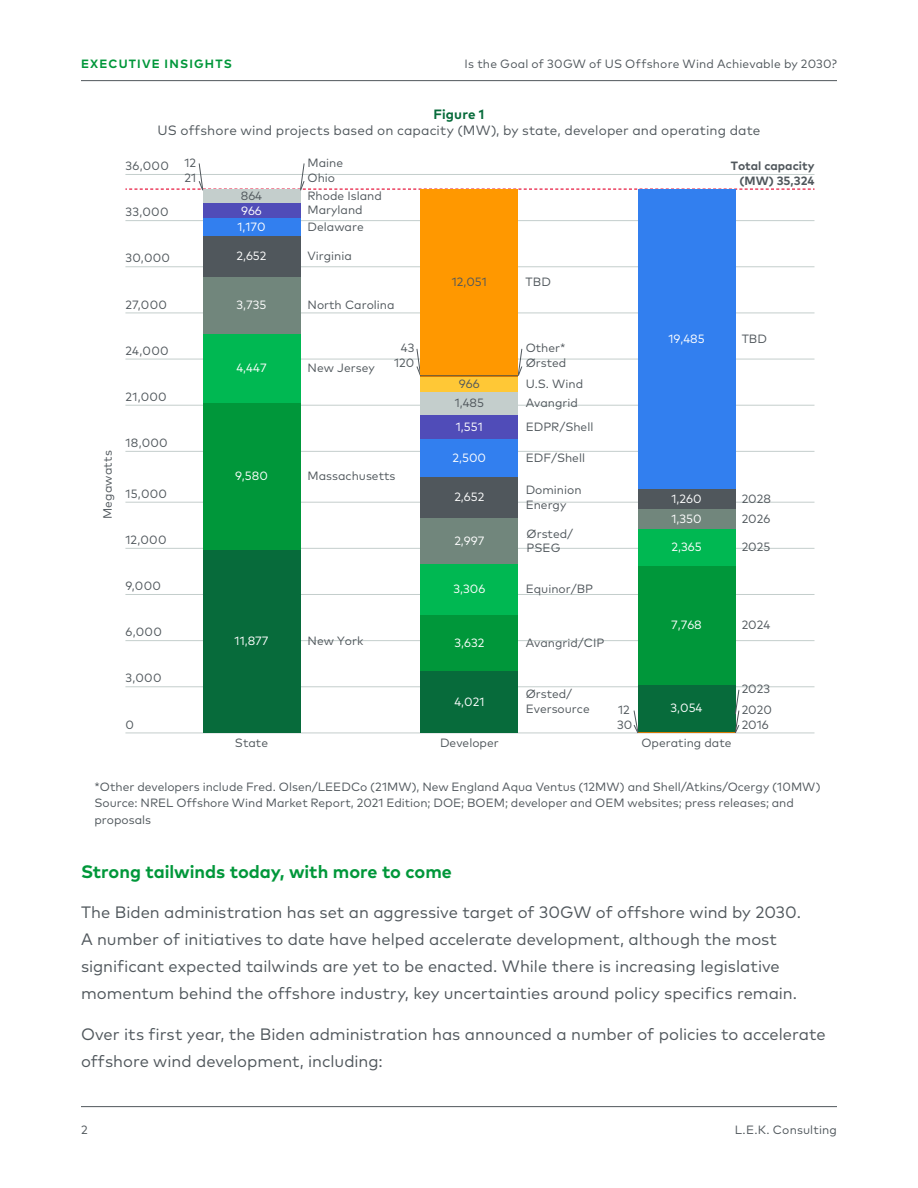
<style>
.page{position:relative;width:918px;height:1188px;background:#fff}
.page>*{position:absolute;margin:0;border:0;box-sizing:border-box;transform-origin:0 0}
.Body_Copy_Header_12{font:700 18px "Mark Pro";color:#00973a}
.Body_Copy_11_18{font:16.5px/27px "Mark Pro";color:#50575c}
.Figure_Title_Head{font:13.5px "Mark Pro";letter-spacing:.01em;color:#50575c}
.Figure_Title{font:700 13.5px "Mark Pro";letter-spacing:.01em;color:#076b3b}
.Caption_8_11{font:12px/14.4px "Mark Pro";color:#50575c}
.t1{font:12px "Mark Pro";color:#fff}
.Eyebrow_right-aligne{font:12px "Mark Pro";letter-spacing:.015em;color:#50575c}
.t2{font:700 12px/14.4px "Mark Pro";color:#50575c;text-align:right}
.t3{font:700 12px "Mark Pro";letter-spacing:.095em;color:#00973a}
</style>
<div class="page">
<hr style="left:81px;top:1106px;width:756px;height:1px;background:#50575c">
<hr style="left:81px;top:80px;width:756px;height:1px;background:#50575c">
<hr style="left:125px;top:733px;width:690px;height:1px;background:#c4cecc">
<hr style="left:125px;top:686px;width:690px;height:1px;background:#c4cecc">
<hr style="left:125px;top:640px;width:690px;height:1px;background:#c4cecc">
<hr style="left:125px;top:594px;width:690px;height:1px;background:#c4cecc">
<hr style="left:125px;top:548px;width:690px;height:1px;background:#c4cecc">
<hr style="left:125px;top:502px;width:690px;height:1px;background:#c4cecc">
<hr style="left:125px;top:451px;width:690px;height:1px;background:#c4cecc">
<hr style="left:125px;top:405px;width:690px;height:1px;background:#c4cecc">
<hr style="left:125px;top:359px;width:690px;height:1px;background:#c4cecc">
<hr style="left:125px;top:313px;width:690px;height:1px;background:#c4cecc">
<hr style="left:125px;top:266px;width:690px;height:1px;background:#c4cecc">
<hr style="left:125px;top:220px;width:690px;height:1px;background:#c4cecc">
<hr style="left:125px;top:174px;width:690px;height:1px;background:#c4cecc">
<div style="left:203px;top:190px;width:97px;height:13px;background:#c4cecc"></div>
<div style="left:203px;top:203px;width:97px;height:15px;background:#504cb8"></div>
<div style="left:203px;top:218px;width:97px;height:18px;background:#327fef"></div>
<div style="left:203px;top:236px;width:97px;height:41px;background:#50575c"></div>
<div style="left:203px;top:277px;width:97px;height:57px;background:#71867c"></div>
<div style="left:203px;top:334px;width:97px;height:69px;background:#00b852"></div>
<div style="left:203px;top:403px;width:97px;height:147px;background:#00973a"></div>
<div style="left:203px;top:550px;width:97px;height:183px;background:#076b3b"></div>
<div style="left:638px;top:190px;width:97px;height:299px;background:#327fef"></div>
<div style="left:638px;top:489px;width:97px;height:20px;background:#50575c"></div>
<div style="left:638px;top:509px;width:97px;height:20px;background:#71867c"></div>
<div style="left:638px;top:529px;width:97px;height:37px;background:#00b852"></div>
<div style="left:638px;top:566px;width:97px;height:119px;background:#00973a"></div>
<div style="left:638px;top:685px;width:97px;height:47px;background:#076b3b"></div>
<hr style="left:638px;top:732px;width:97px;height:1px;background:#d57903">
<svg style="left:125px;top:163px;width:689px;height:28px"></svg>
<hr style="left:421px;top:375px;width:97px;height:1px;background:#7e6332">
<hr style="left:421px;top:376px;width:97px;height:1px;background:#d57903">
<div style="left:421px;top:377px;width:97px;height:15px;background:#ffc836"></div>
<div style="left:421px;top:392px;width:97px;height:23px;background:#c4cecc"></div>
<div style="left:421px;top:415px;width:97px;height:24px;background:#504cb8"></div>
<svg style="left:416px;top:348px;width:5px;height:29px"></svg>
<svg style="left:518px;top:348px;width:5px;height:28px"></svg>
<div style="left:421px;top:439px;width:97px;height:38px;background:#327fef"></div>
<div style="left:421px;top:477px;width:97px;height:41px;background:#50575c"></div>
<div style="left:421px;top:518px;width:97px;height:46px;background:#71867c"></div>
<div style="left:421px;top:564px;width:97px;height:51px;background:#00b852"></div>
<div style="left:421px;top:615px;width:97px;height:56px;background:#00973a"></div>
<div style="left:421px;top:671px;width:97px;height:62px;background:#076b3b"></div>
<div style="left:421px;top:190px;width:97px;height:185px;background:#ff9800"></div>
<svg style="left:633px;top:710px;width:6px;height:24px"></svg>
<svg style="left:734px;top:689px;width:6px;height:45px"></svg>
<p class="t3" style="left:81px;top:54px;width:152px">EXECUTIVE INSIGHTS</p>
<p class="Eyebrow_right-aligne" style="left:465px;top:54px;width:374px">Is the Goal of 30GW of US Offshore Wind Achievable by 2030?</p>
<p class="Figure_Title" style="left:433px;top:103px;width:52px">Figure 1</p>
<p class="Figure_Title_Head" style="left:158px;top:120px;width:604px">US offshore wind projects based on capacity (MW), by state, developer and operating date</p>
<p class="Caption_8_11" style="left:125px;top:158px;width:45px">36,000</p>
<p class="Caption_8_11" style="left:125px;top:204px;width:45px">33,000</p>
<p class="Caption_8_11" style="left:125px;top:250px;width:46px">30,000</p>
<p class="Caption_8_11" style="left:125px;top:296px;width:43px">27,000</p>
<p class="Caption_8_11" style="left:125px;top:342px;width:45px">24,000</p>
<p class="Caption_8_11" style="left:125px;top:388px;width:43px">21,000</p>
<p class="Caption_8_11" style="left:100px;top:519px;width:71px;rotate:-90deg">Megawatts</p>
<p class="Caption_8_11" style="left:125px;top:435px;width:44px">18,000</p>
<p class="Caption_8_11" style="left:125px;top:485px;width:43px">15,000</p>
<p class="Caption_8_11" style="left:125px;top:532px;width:43px">12,000</p>
<p class="Caption_8_11" style="left:125px;top:578px;width:37px">9,000</p>
<p class="Caption_8_11" style="left:125px;top:624px;width:38px">6,000</p>
<p class="Caption_8_11" style="left:125px;top:670px;width:38px">3,000</p>
<p class="Caption_8_11" style="left:125px;top:716px;width:10px">0</p>
<p class="Caption_8_11" style="left:184px;top:154px;width:13px">12</p>
<p class="t2" style="left:731px;top:158px;width:85px">Total capacity (MW) 35,324</p>
<p class="Caption_8_11" style="left:308px;top:154px;width:37px;line-height:15px">Maine<br>Ohio</p>
<p class="Caption_8_11" style="left:308px;top:187px;width:76px">Rhode Island</p>
<p class="Caption_8_11" style="left:308px;top:218px;width:58px">Delaware</p>
<p class="Caption_8_11" style="left:184px;top:169px;width:13px">21</p>
<p class="Caption_8_11" style="left:241px;top:187px;width:23px">864</p>
<p class="Caption_8_11" style="left:308px;top:202px;width:57px">Maryland</p>
<p class="Caption_8_11" style="left:308px;top:248px;width:46px">Virginia</p>
<p class="t1" style="left:241px;top:202px;width:22px">966</p>
<p class="t1" style="left:237px;top:218px;width:30px">1,170</p>
<p class="t1" style="left:237px;top:247px;width:32px">2,652</p>
<p class="Caption_8_11" style="left:452px;top:273px;width:37px">12,051</p>
<p class="Caption_8_11" style="left:526px;top:273px;width:27px">TBD</p>
<p class="t1" style="left:237px;top:296px;width:31px">3,735</p>
<p class="Caption_8_11" style="left:308px;top:297px;width:89px">North Carolina</p>
<p class="t1" style="left:236px;top:359px;width:32px">4,447</p>
<p class="t1" style="left:235px;top:467px;width:34px">9,580</p>
<p class="Caption_8_11" style="left:401px;top:340px;width:15px">43</p>
<p class="Caption_8_11" style="left:526px;top:340px;width:41px">Other*</p>
<p class="Caption_8_11" style="left:526px;top:374px;width:59px;line-height:18.9px">U.S. Wind<br>Avangrid</p>
<p class="Caption_8_11" style="left:526px;top:418px;width:69px">EDPR/Shell</p>
<p class="Caption_8_11" style="left:526px;top:449px;width:61px">EDF/Shell</p>
<p class="Caption_8_11" style="left:526px;top:482px;width:57px">Dominion<br>Energy</p>
<p class="Caption_8_11" style="left:527px;top:525px;width:48px">Ørsted/<br>PSEG</p>
<p class="Caption_8_11" style="left:526px;top:581px;width:69px">Equinor/BP</p>
<p class="Caption_8_11" style="left:394px;top:355px;width:22px">120</p>
<p class="Caption_8_11" style="left:526px;top:355px;width:42px">Ørsted</p>
<p class="Caption_8_11" style="left:308px;top:360px;width:69px">New Jersey</p>
<p class="Caption_8_11" style="left:459px;top:376px;width:22px">966</p>
<p class="Caption_8_11" style="left:455px;top:395px;width:31px">1,485</p>
<p class="t1" style="left:456px;top:417px;width:28px">1,551</p>
<p class="t1" style="left:453px;top:449px;width:35px">2,500</p>
<p class="Caption_8_11" style="left:308px;top:468px;width:89px">Massachusetts</p>
<p class="t1" style="left:454px;top:488px;width:32px">2,652</p>
<p class="t1" style="left:454px;top:532px;width:31px">2,997</p>
<p class="t1" style="left:454px;top:580px;width:33px">3,306</p>
<p class="t1" style="left:668px;top:330px;width:38px">19,485</p>
<p class="Caption_8_11" style="left:742px;top:331px;width:27px">TBD</p>
<p class="t1" style="left:672px;top:489px;width:32px">1,260</p>
<p class="Caption_8_11" style="left:742px;top:490px;width:31px">2028</p>
<p class="t1" style="left:671px;top:509px;width:32px">1,350</p>
<p class="t1" style="left:672px;top:538px;width:32px">2,365</p>
<p class="Caption_8_11" style="left:742px;top:510px;width:30px">2026</p>
<p class="Caption_8_11" style="left:742px;top:539px;width:30px">2025</p>
<p class="t1" style="left:671px;top:616px;width:32px">7,768</p>
<p class="Caption_8_11" style="left:742px;top:617px;width:30px">2024</p>
<p class="t1" style="left:235px;top:632px;width:35px">11,877</p>
<p class="Caption_8_11" style="left:308px;top:633px;width:57px">New York</p>
<p class="t1" style="left:454px;top:634px;width:31px">3,632</p>
<p class="Caption_8_11" style="left:526px;top:634px;width:80px">Avangrid/CIP</p>
<p class="t1" style="left:454px;top:692px;width:32px">4,021</p>
<p class="Caption_8_11" style="left:235px;top:735px;width:35px">State</p>
<p class="Caption_8_11" style="left:440px;top:735px;width:60px">Developer</p>
<p class="Caption_8_11" style="left:526px;top:686px;width:66px">Ørsted/<br>Eversource</p>
<p class="Caption_8_11" style="left:742px;top:681px;width:30px">2023</p>
<p class="t1" style="left:671px;top:699px;width:33px">3,054</p>
<p class="Caption_8_11" style="left:618px;top:701px;width:13px">12</p>
<p class="Caption_8_11" style="left:742px;top:701px;width:32px">2020</p>
<p class="Caption_8_11" style="left:617px;top:717px;width:17px">30</p>
<p class="Caption_8_11" style="left:742px;top:717px;width:29px">2016</p>
<p class="Caption_8_11" style="left:641px;top:735px;width:92px">Operating date</p>
<p class="Caption_8_11" style="left:94px;top:777px;width:728px;line-height:16.5px">*Other developers include Fred. Olsen/LEEDCo (21MW), New England Aqua Ventus (12MW) and Shell/Atkins/Ocergy (10MW)<br>Source: NREL Offshore Wind Market Report, 2021 Edition; DOE; BOEM; developer and OEM websites; press releases; and proposals</p>
<p class="Body_Copy_Header_12" style="left:81px;top:857px;width:372px">Strong tailwinds today, with more to come</p>
<p class="Body_Copy_11_18" style="left:81px;top:897px;width:722px">The Biden administration has set an aggressive target of 30GW of offshore wind by 2030.<br>A number of initiatives to date have helped accelerate development, although the most significant expected tailwinds are yet to be enacted. While there is increasing legislative momentum behind the offshore industry, key uncertainties around policy specifics remain.</p>
<p class="Body_Copy_11_18" style="left:81px;top:1019px;width:746px">Over its first year, the Biden administration has announced a number of policies to accelerate offshore wind development, including:</p>
<p class="Caption_8_11" style="left:81px;top:1122px;width:8px">2</p>
<p class="Caption_8_11" style="left:735px;top:1122px;width:104px">L.E.K. Consulting</p>
</div>
